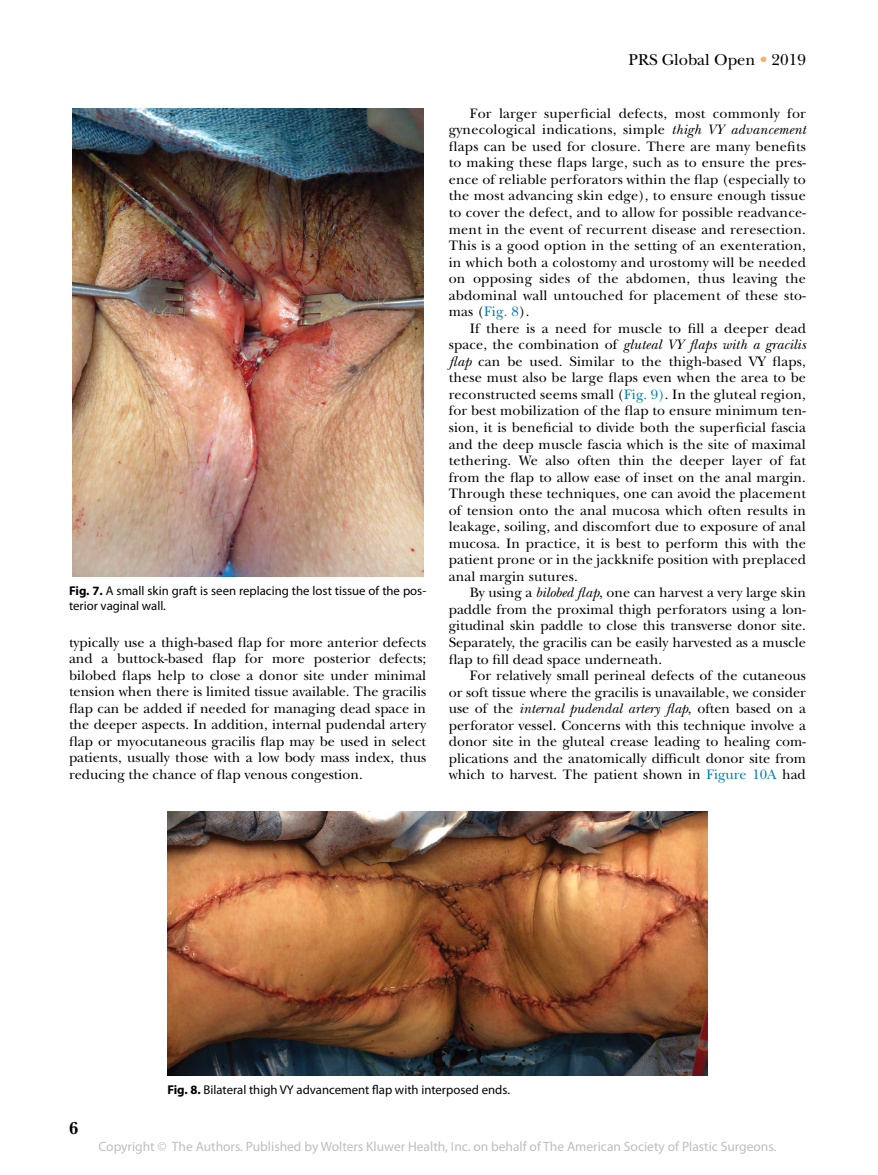
<style>
.page{position:relative;width:878px;height:1175px;background:#fff}
.page>*{position:absolute;margin:0;border:0;box-sizing:border-box;transform-origin:0 0}
.t1{font:700 18px "New Baskerville Std";color:#000}
.t2{font:16.5px "New Baskerville Std";color:#000}
.t3{font:14.25px/16.5px "New Baskerville Std";color:#000;text-align:justify}
.t4{font:13.5px "Myriad Pro";color:#bcbec0}
.t5{font:12.75px/15px "Myriad Pro";color:#000}
.s1{font-weight:700}
.s2{color:#fbb161}
.s3{font-style:italic}
.s4{color:#017eac}
</style>
<div class="page">
<img style="left:167px;top:811px;width:540px;height:264px">
<img style="left:72px;top:108px;width:351px;height:468px">
<p class="t5" style="left:69px;top:583px;width:359px"><span class="s1">Fig. 7.</span> A small skin graft is seen replacing the lost tissue of the pos&shy;terior vaginal wall.</p>
<p class="t3" style="left:69px;top:634px;width:359px">typically use a thigh-based flap for more anterior defects and a buttock-based flap for more posterior defects; bilobed flaps help to close a donor site under minimal tension when there is limited tissue available. The gracilis flap can be added if needed for managing dead space in the deeper aspects. In addition, internal pudendal artery flap or myocutaneous gracilis flap may be used in select patients, usually those with a low body mass index, thus reducing the chance of flap venous congestion.</p>
<p class="t2" style="left:628px;top:50px;width:179px">PRS Global Open <span class="s2">•</span> 2019</p>
<p class="t3" style="left:448px;top:105px;width:359px;text-indent:21px">For larger superficial defects, most commonly for gynecological indications, simple <span class="s3">thigh VY advancement </span>flaps can be used for closure. There are many benefits to making these flaps large, such as to ensure the pres&shy;ence of reliable perforators within the flap (especially to the most advancing skin edge), to ensure enough tissue to cover the defect, and to allow for possible readvance&shy;ment in the event of recurrent disease and reresection.<br>This is a good option in the setting of an exenteration, in which both a colostomy and urostomy will be needed on opposing sides of the abdomen, thus leaving the abdominal wall untouched for placement of these sto&shy;mas (<span class="s4">Fig. 8</span>).</p>
<p class="t3" style="left:448px;top:320px;width:359px;text-indent:21px">If there is a need for muscle to fill a deeper dead space, the combination of <span class="s3">gluteal VY flaps with a gracilis flap</span> can be used. Similar to the thigh-based VY flaps, these must also be large flaps even when the area to be reconstructed seems small (<span class="s4">Fig. 9)</span>. In the gluteal region, for best mobilization of the flap to ensure minimum ten&shy;sion, it is beneficial to divide both the superficial fascia and the deep muscle fascia which is the site of maximal tethering. We also often thin the deeper layer of fat from the flap to allow ease of inset on the anal margin.<br>Through these techniques, one can avoid the placement of tension onto the anal mucosa which often results in leakage, soiling, and discomfort due to exposure of anal mucosa. In practice, it is best to perform this with the patient prone or in the jackknife position with preplaced anal margin sutures.</p>
<p class="t3" style="left:448px;top:584px;width:359px;text-indent:21px">By using a <span class="s3">bilobed flap</span>, one can harvest a very large skin paddle from the proximal thigh perforators using a lon&shy;gitudinal skin paddle to close this transverse donor site.<br>Separately, the gracilis can be easily harvested as a muscle flap to fill dead space underneath.</p>
<p class="t3" style="left:448px;top:667px;width:359px;text-indent:21px">For relatively small perineal defects of the cutaneous or soft tissue where the gracilis is unavailable, we consider use of the <span class="s3">internal pudendal artery flap</span>, often based on a perforator vessel. Concerns with this technique involve a donor site in the gluteal crease leading to healing com&shy;plications and the anatomically difficult donor site from which to harvest. The patient shown in <span class="s4">Figure 10A</span> had</p>
<p class="t1" style="left:69px;top:1118px;width:11px">6</p>
<p class="t5" style="left:167px;top:1082px;width:344px"><span class="s1">Fig. 8.</span> Bilateral thigh VY advancement flap with interposed ends.</p>
<p class="t4" style="left:99px;top:1138px;width:679px">Copyright © The Authors. Published by Wolters Kluwer Health, Inc. on behalf of The American Society of Plastic Surgeons.</p>
</div>
